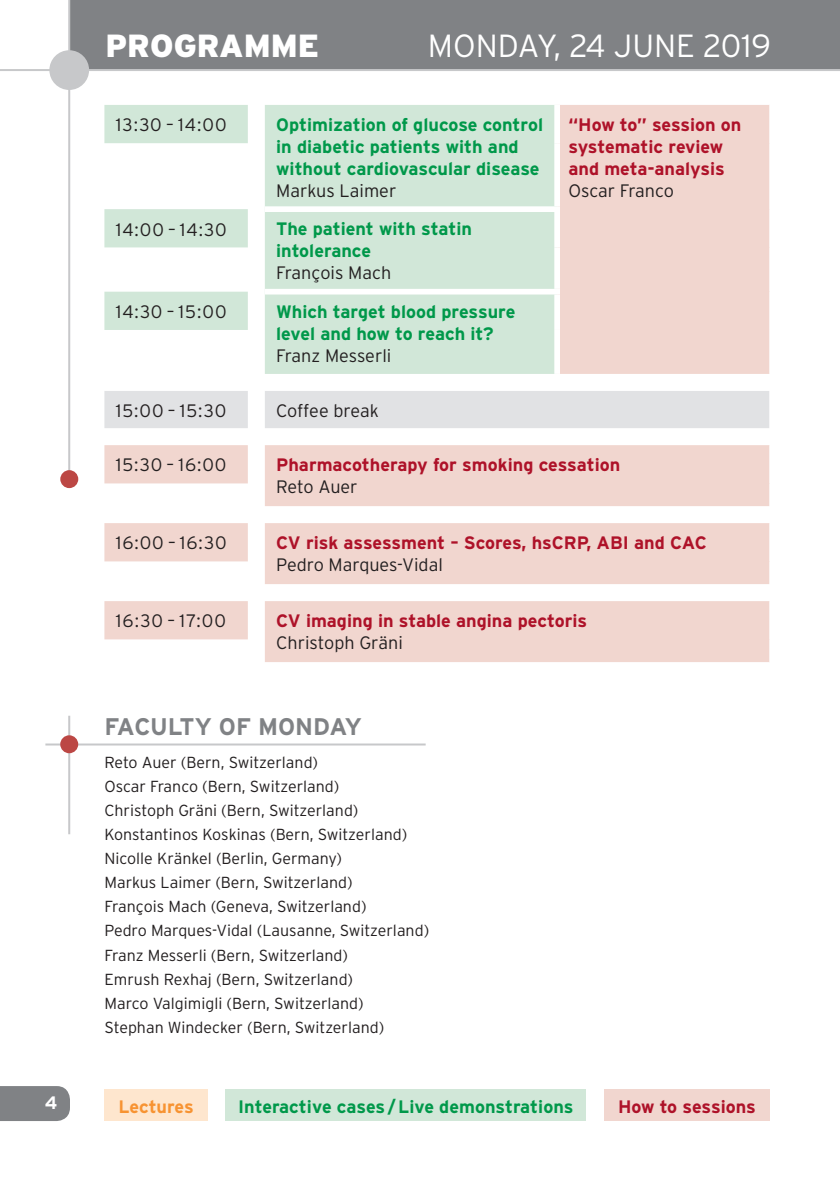
<style>
.page{position:relative;width:840px;height:1191px;background:#fff}
.page>*{position:absolute;margin:0;border:0;box-sizing:border-box;transform-origin:0 0}
.t1{font:300 32px "Interstate";color:#fff}
.t2{font:900 32px "Interstate";color:#fff}
.t3{font:700 24px "Interstate";letter-spacing:-.005em;color:#808285}
.t4{font:700 18px/22px "Interstate";color:#00984a}
.t5{font:300 18px "Interstate";color:#231f20}
.t6{font:700 18px/22px "Interstate";color:#ae1229}
.t7{font:700 18px "Interstate";letter-spacing:-.01em;color:#f79332}
.t8{font:700 18px "Interstate";color:#fff}
.t9{font:300 16px/24px "Interstate";color:#231f20}
</style>
<div class="page">
<div style="left:0;top:1086px;width:70px;height:35px;background:#808285"></div>
<svg style="left:104px;top:105px;width:664px;height:557px;fill:#f1d6cf"></svg>
<svg style="left:104px;top:374px;width:665px;height:71px"></svg>
<div style="left:265px;top:206px;width:294px;height:6px;background:#fff"></div>
<div style="left:265px;top:289px;width:294px;height:5px;background:#fff"></div>
<div style="left:554px;top:105px;width:5px;height:38px;background:#fff"></div>
<div style="left:554px;top:143px;width:5px;height:63px;background:#fff"></div>
<div style="left:554px;top:212px;width:5px;height:35px;background:#fff"></div>
<div style="left:554px;top:247px;width:5px;height:42px;background:#fff"></div>
<div style="left:554px;top:294px;width:5px;height:36px;background:#fff"></div>
<div style="left:554px;top:330px;width:5px;height:44px;background:#fff"></div>
<div style="left:70px;top:0;width:769px;height:71px;background:#808285"></div>
<hr style="left:839px;top:0;width:1px;height:71px;background:#808285">
<hr style="left:68px;top:0;width:2px;height:484px;background:#c7c8ca">
<hr style="left:0;top:69px;width:839px;height:2px;background:#c7c8ca">
<div style="left:49px;top:50px;width:40px;height:40px;background:#c7c8ca;border-radius:50%"></div>
<div style="left:60px;top:470px;width:18px;height:18px;background:#bc4744;border-radius:50%"></div>
<div style="left:104px;top:1089px;width:103px;height:32px;background:#fee6ce"></div>
<div style="left:225px;top:1089px;width:360px;height:32px;background:#d1e7d8"></div>
<div style="left:603px;top:1089px;width:166px;height:32px;background:#f1d6cf"></div>
<hr style="left:68px;top:715px;width:2px;height:119px;background:#c7c8ca">
<hr style="left:45px;top:743px;width:380px;height:2px;background:#c7c8ca">
<div style="left:60px;top:735px;width:18px;height:18px;background:#bc4744;border-radius:50%"></div>
<p class="t8" style="left:45px;top:1092px;width:14px">4</p>
<h1 class="t2" style="left:105px;top:27px;width:215px">PROGRAMME</h1>
<h1 class="t1" style="left:427px;top:28px;width:344px">MONDAY, 24 JUNE 2019</h1>
<p class="t5" style="left:116px;top:115px;width:112px">13:30 – 14:00</p>
<p class="t4" style="left:276px;top:113px;width:268px">Optimization of glucose control in diabetic patients with and without cardiovascular disease</p>
<p class="t5" style="left:276px;top:180px;width:122px">Markus Laimer</p>
<p class="t5" style="left:116px;top:219px;width:112px">14:00 – 14:30</p>
<p class="t4" style="left:276px;top:217px;width:197px">The patient with statin intolerance</p>
<p class="t5" style="left:276px;top:262px;width:116px">François Mach</p>
<p class="t5" style="left:116px;top:301px;width:112px">14:30 – 15:00</p>
<p class="t4" style="left:276px;top:300px;width:240px">Which target blood pressure level and how to reach it?</p>
<p class="t5" style="left:276px;top:345px;width:117px">Franz Messerli</p>
<p class="t5" style="left:116px;top:400px;width:112px">15:00 – 15:30</p>
<p class="t5" style="left:276px;top:400px;width:104px">Coffee break</p>
<p class="t6" style="left:568px;top:113px;width:174px">“How to” session on systematic review and meta-analysis</p>
<p class="t5" style="left:568px;top:180px;width:107px">Oscar Franco</p>
<p class="t5" style="left:116px;top:455px;width:112px">15:30 – 16:00</p>
<p class="t6" style="left:276px;top:453px;width:345px">Pharmacotherapy for smoking cessation</p>
<p class="t5" style="left:276px;top:476px;width:83px">Reto Auer</p>
<p class="t5" style="left:116px;top:533px;width:112px">16:00 – 16:30</p>
<p class="t6" style="left:276px;top:531px;width:432px">CV risk assessment – Scores, hsCRP, ABI and CAC</p>
<p class="t5" style="left:276px;top:554px;width:168px">Pedro Marques-Vidal</p>
<p class="t5" style="left:116px;top:611px;width:112px">16:30 – 17:00</p>
<p class="t6" style="left:276px;top:609px;width:312px">CV imaging in stable angina pectoris</p>
<p class="t5" style="left:276px;top:632px;width:128px">Christoph Gräni</p>
<h2 class="t3" style="left:104px;top:713px;width:259px">FACULTY OF MONDAY</h2>
<p class="t9" style="left:104px;top:750px;width:326px">Reto Auer (Bern, Switzerland)<br>Oscar Franco (Bern, Switzerland)<br>Christoph Gräni (Bern, Switzerland)<br>Konstantinos Koskinas (Bern, Switzerland)<br>Nicolle Kränkel (Berlin, Germany)<br>Markus Laimer (Bern, Switzerland)<br>François Mach (Geneva, Switzerland)<br>Pedro Marques-Vidal (Lausanne, Switzerland)<br>Franz Messerli (Bern, Switzerland)<br>Emrush Rexhaj (Bern, Switzerland)<br>Marco Valgimigli (Bern, Switzerland)<br>Stephan Windecker (Bern, Switzerland)</p>
<p class="t7" style="left:118px;top:1096px;width:77px">Lectures</p>
<p class="t4" style="left:238px;top:1095px;width:336px">Interactive cases/Live demonstrations</p>
<p class="t6" style="left:617px;top:1095px;width:139px">How to sessions</p>
</div>
